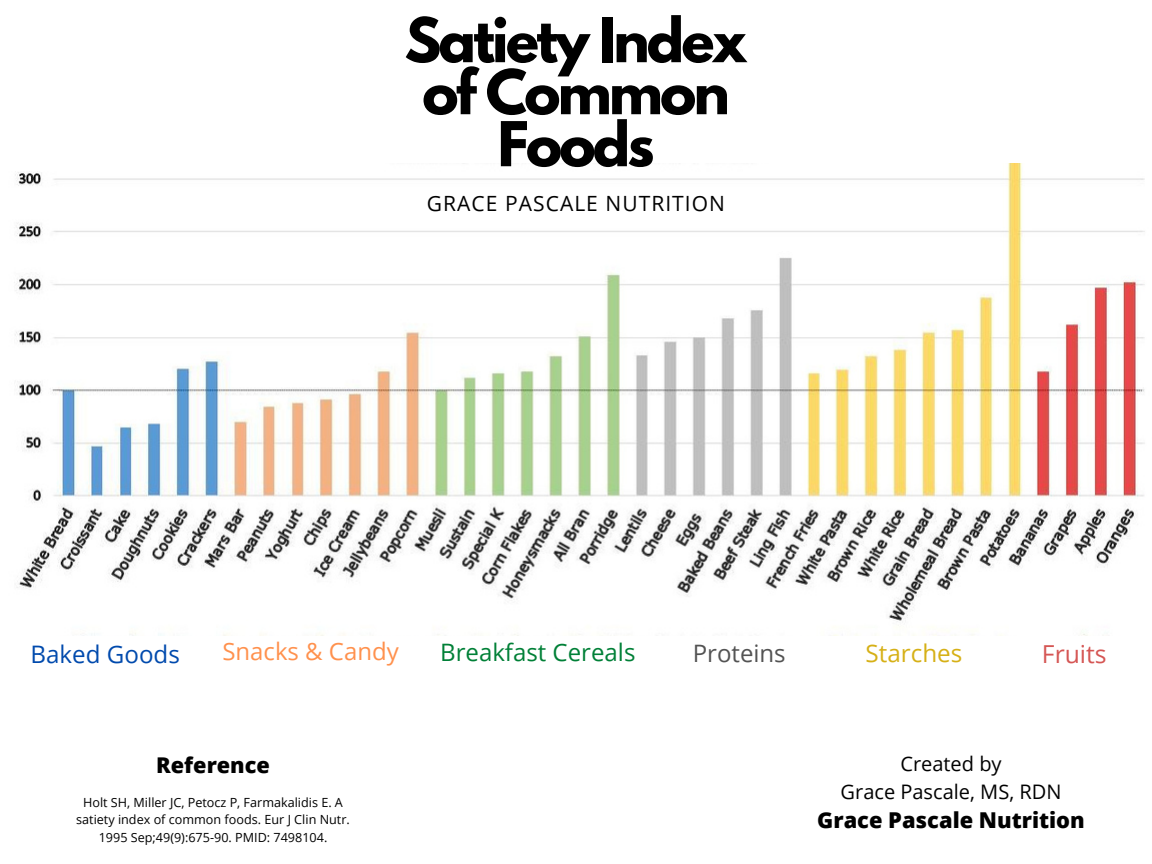
<style>
.page{position:relative;width:1152px;height:864px;background:#fff}
.page>*{position:absolute;margin:0;border:0;box-sizing:border-box;transform-origin:0 0}
.t1{font:700 54.75px/52.1px "League Spartan";letter-spacing:-.05em;color:#000;text-align:center}
.t2{font:24.75px "Open Sans";color:#d55654}
.t3{font:24.3px "Open Sans";color:#d6b016}
.t4{font:24.15px "Open Sans";color:#004aad}
.t5{font:24px "Open Sans";color:#008037}
.t6{font:24px "Open Sans";color:#ff914d}
.t7{font:24px "Open Sans";color:#535353}
.t8{font:800 21.9px "Open Sans";color:#000}
.t9{font:800 21.75px "Open Sans";color:#000}
.t10{font:21px "Open Sans";letter-spacing:.05em;color:#000}
.t11{font:19.95px "Open Sans";color:#000}
.t12{font:12.6px/17.5px "Open Sans";color:#000;text-align:center}
</style>
<div class="page">
<img style="left:14px;top:163px;width:1131px;height:473px">
<p class="t1" style="left:404px;top:21px;width:345px">Satiety Index of Common<br>Foods</p>
<p class="t10" style="left:427px;top:188px;width:300px">GRACE PASCALE NUTRITION</p>
<p class="t4" style="left:31px;top:637px;width:151px">Baked Goods</p>
<p class="t6" style="left:222px;top:635px;width:178px">Snacks &amp; Candy</p>
<p class="t5" style="left:440px;top:635px;width:197px">Breakfast Cereals</p>
<p class="t7" style="left:693px;top:636px;width:95px">Proteins</p>
<p class="t3" style="left:866px;top:636px;width:98px">Starches</p>
<p class="t2" style="left:1042px;top:636px;width:66px">Fruits</p>
<p class="t9" style="left:156px;top:750px;width:115px">Reference</p>
<p class="t12" style="left:76px;top:793px;width:275px">Holt SH, Miller JC, Petocz P, Farmakalidis E. A satiety index of common foods. Eur J Clin Nutr.<br>1995 Sep;49(9):675-90. PMID: 7498104.</p>
<p class="t11" style="left:900px;top:750px;width:103px">Created by</p>
<p class="t11" style="left:841px;top:778px;width:222px">Grace Pascale, MS, RDN</p>
<p class="t8" style="left:817px;top:805px;width:269px">Grace Pascale Nutrition</p>
</div>
